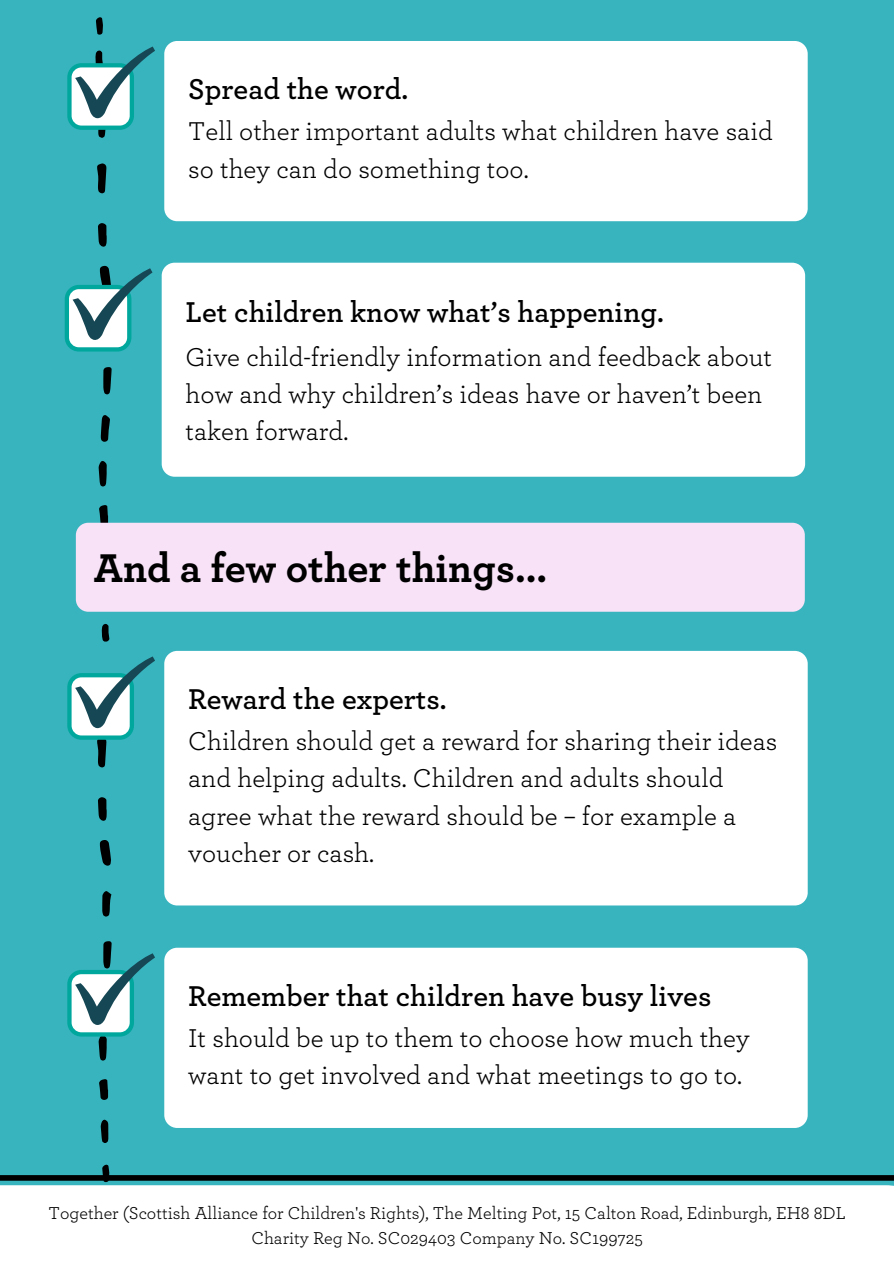
<style>
.page{position:relative;width:894px;height:1264px;background:#fff}
.page>*{position:absolute;margin:0;border:0;box-sizing:border-box;transform-origin:0 0}
.t1{font:700 42px "Archer";color:#000}
.t2{font:600 30px "Archer";color:#000}
.t3{font:27px/37.2px "Archer";color:#000}
.t4{font:18px "Archer";color:#000}
</style>
<div class="page">
<div style="left:0;top:0;width:893px;height:1263px;background:#38b4bf"></div>
<svg style="left:97px;top:163px;width:9px;height:30px"></svg>
<svg style="left:103px;top:367px;width:9px;height:27px"></svg>
<svg style="left:101px;top:415px;width:9px;height:27px"></svg>
<svg style="left:98px;top:223px;width:9px;height:24px"></svg>
<svg style="left:98px;top:461px;width:9px;height:25px"></svg>
<svg style="left:99px;top:505px;width:9px;height:17px"></svg>
<svg style="left:101px;top:624px;width:8px;height:18px"></svg>
<div style="left:162px;top:263px;width:642px;height:214px;background:#fff;border-radius:13px"></div>
<svg style="left:65px;top:265px;width:87px;height:86px"></svg>
<svg style="left:100px;top:840px;width:11px;height:26px"></svg>
<svg style="left:102px;top:891px;width:9px;height:25px"></svg>
<svg style="left:98px;top:797px;width:9px;height:24px"></svg>
<svg style="left:99px;top:1079px;width:9px;height:21px"></svg>
<svg style="left:101px;top:1119px;width:7px;height:24px"></svg>
<svg style="left:102px;top:1164px;width:7px;height:18px"></svg>
<svg style="left:96px;top:17px;width:7px;height:18px"></svg>
<div style="left:76px;top:522px;width:728px;height:89px;background:#f8e2f7;border-radius:12px"></div>
<div style="left:164px;top:651px;width:643px;height:254px;background:#fff;border-radius:13px"></div>
<svg style="left:67px;top:656px;width:88px;height:111px"></svg>
<div style="left:164px;top:947px;width:643px;height:180px;background:#fff;border-radius:13px"></div>
<svg style="left:67px;top:941px;width:88px;height:119px"></svg>
<div style="left:164px;top:41px;width:643px;height:180px;background:#fff;border-radius:13px"></div>
<svg style="left:67px;top:47px;width:88px;height:91px"></svg>
<div style="left:0;top:1175px;width:893px;height:5px;background:#000"></div>
<div style="left:0;top:1185px;width:893px;height:78px;background:#fff"></div>
<p class="t2" style="left:188px;top:71px;width:221px">Spread the word.</p>
<p class="t3" style="left:188px;top:112px;width:586px">Tell other important adults what children have said so they can do something too.</p>
<p class="t2" style="left:185px;top:293px;width:479px">Let children know what’s happening.</p>
<p class="t3" style="left:185px;top:337px;width:588px">Give child-friendly information and feedback about how and why children’s ideas have or haven’t been taken forward.</p>
<p class="t1" style="left:94px;top:541px;width:455px">And a few other things...</p>
<p class="t2" style="left:188px;top:680px;width:260px">Reward the experts.</p>
<p class="t3" style="left:188px;top:722px;width:590px">Children should get a reward for sharing their ideas and helping adults. Children and adults should agree what the reward should be – for example a voucher or cash.</p>
<p class="t2" style="left:188px;top:977px;width:524px">Remember that children have busy lives</p>
<p class="t3" style="left:188px;top:1018px;width:563px">It should be up to them to choose how much they want to get involved and what meetings to go to.</p>
<p class="t4" style="left:48px;top:1201px;width:798px">Together (Scottish Alliance for Children's Rights), The Melting Pot, 15 Calton Road, Edinburgh, EH8 8DL</p>
<p class="t4" style="left:251px;top:1226px;width:393px">Charity Reg No. SC029403 Company No. SC199725</p>
</div>
